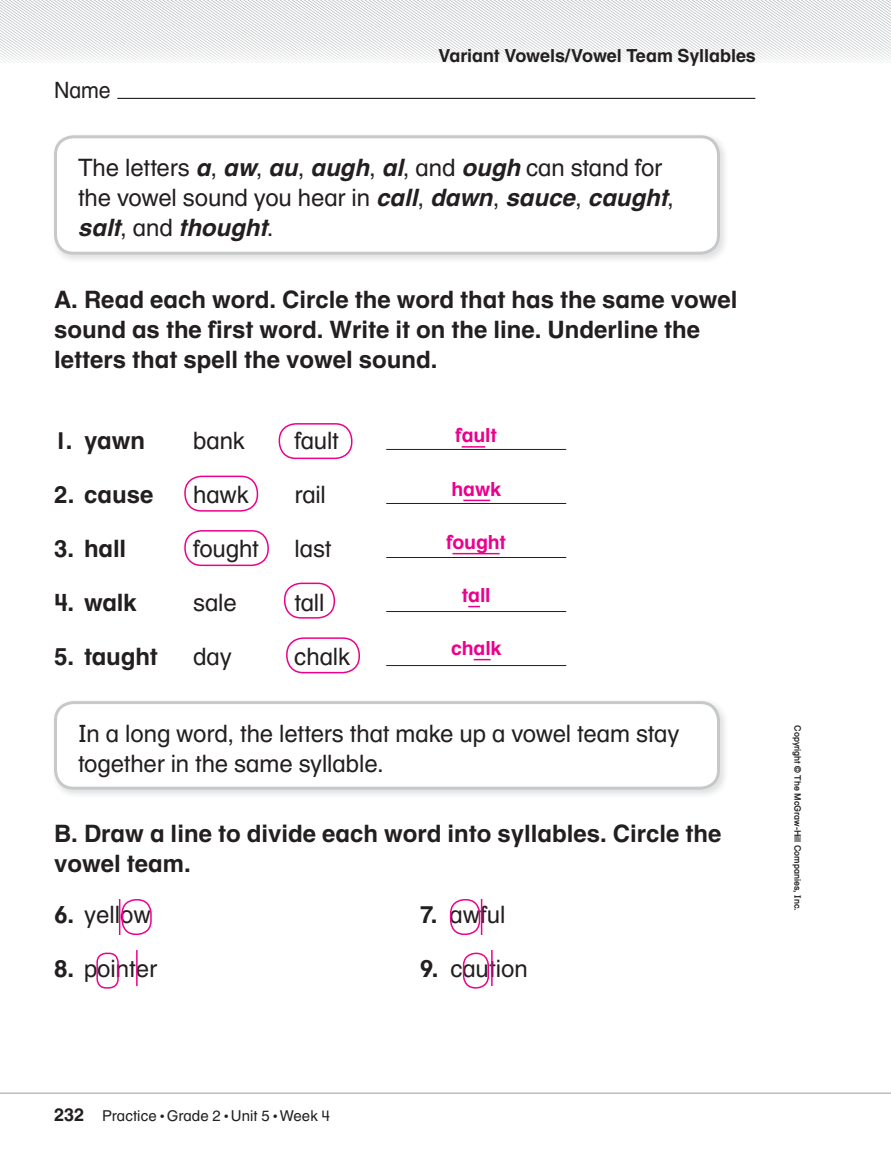
<style>
.page{position:relative;width:891px;height:1175px;background:#fff}
.page>*{position:absolute;margin:0;border:0;box-sizing:border-box;transform-origin:0 0}
.t1{font:24px/30px "MMH Helv Std";letter-spacing:-.005em;color:#231f20}
.t2{font:700 24px/30px "MMH Helv Std";color:#231f20}
.t3{font:22.5px "MMH Helv Std";color:#231f20;scale:.95 1}
.t4{font:700 19.5px "MMH Helv Std";letter-spacing:-.005em;color:#ec008c}
.t5{font:700 18px "MMH Helv Std";letter-spacing:-.005em;color:#231f20}
.t6{font:15px "MMH Helv Std";letter-spacing:.005em;color:#231f20}
.t7{font:500 9px "MMH Helv Std";color:#231f20}
.s1{font-weight:700;font-style:italic}
.s2{font-weight:700}
.s3{font-weight:700;font-size:18px}
.s4{font-weight:700;font-size:10.5px}
</style>
<div class="page">
<svg style="left:0;top:0;width:891px;height:62px"></svg>
<hr style="left:0;top:1092px;width:891px;height:2px;background:#bbbdc0">
<hr style="left:117px;top:98px;width:638px;height:1px;background:#231f20">
<div style="left:54px;top:135px;width:666px;height:120px;border:3px solid #c6c8ca;border-radius:18px"></div>
<img style="left:54px;top:701px;width:671px;height:94px">
<div style="left:56px;top:702px;width:662px;height:86px;background:#fff;border-radius:18px"></div>
<div style="left:54px;top:701px;width:666px;height:88px;border:3px solid #c6c8ca;border-radius:18px"></div>
<hr style="left:386px;top:449px;width:180px;height:1px;background:#231f20">
<hr style="left:386px;top:503px;width:180px;height:1px;background:#231f20">
<hr style="left:386px;top:557px;width:180px;height:1px;background:#231f20">
<hr style="left:386px;top:611px;width:180px;height:1px;background:#231f20">
<hr style="left:386px;top:665px;width:180px;height:1px;background:#231f20">
<svg style="left:462px;top:446px;width:23px;height:1px"></svg>
<hr style="left:463px;top:499px;width:27px;height:2px;background:#ec008c">
<hr style="left:452px;top:553px;width:48px;height:1px;background:#ec008c">
<svg style="left:468px;top:606px;width:12px;height:1px"></svg>
<svg style="left:474px;top:659px;width:17px;height:1px"></svg>
<div style="left:286px;top:637px;width:74px;height:36px;border:2px solid #ec008c;border-radius:17px"></div>
<div style="left:279px;top:423px;width:74px;height:36px;border:2px solid #ec008c;border-radius:17px"></div>
<div style="left:184px;top:475px;width:74px;height:36px;border:2px solid #ec008c;border-radius:17px"></div>
<div style="left:184px;top:530px;width:85px;height:36px;border:2px solid #ec008c;border-radius:16px"></div>
<div style="left:284px;top:582px;width:51px;height:36px;border:2px solid #ec008c;border-radius:16px"></div>
<hr style="left:119px;top:899px;width:1px;height:36px;background:#ec008c">
<hr style="left:481px;top:899px;width:1px;height:36px;background:#ec008c">
<hr style="left:491px;top:950px;width:2px;height:36px;background:#ec008c">
<hr style="left:136px;top:950px;width:2px;height:36px;background:#ec008c">
<div style="left:121px;top:899px;width:31px;height:36px;border:2px solid #ec008c;border-radius:13px"></div>
<div style="left:450px;top:899px;width:30px;height:36px;border:2px solid #ec008c;border-radius:13px"></div>
<div style="left:96px;top:952px;width:23px;height:36px;border:2px solid #ec008c;border-radius:9px"></div>
<div style="left:463px;top:952px;width:26px;height:36px;border:2px solid #ec008c;border-radius:12px"></div>
<p class="t3" style="left:54px;top:77px;width:61px">Name</p>
<p class="t5" style="left:438px;top:46px;width:319px">Variant Vowels/Vowel Team Syllables</p>
<p class="t1" style="left:78px;top:153px;width:597px">The letters <span class="s1">a</span>, <span class="s1">aw</span>, <span class="s1">au</span>, <span class="s1">augh</span>, <span class="s1">al</span>, and <span class="s1">ough</span> can stand for the vowel sound you hear in <span class="s1">call</span>, <span class="s1">dawn</span>, <span class="s1">sauce</span>, <span class="s1">caught</span>, <span class="s1">salt</span>, and <span class="s1">thought</span>.</p>
<p class="t2" style="left:54px;top:285px;width:685px">A. Read each word. Circle the word that has the same vowel sound as the first word. Write it on the line. Underline the letters that spell the vowel sound.</p>
<p class="t2" style="left:54px;top:426px;width:93px">1. yawn</p>
<p class="t1" style="left:193px;top:426px;width:53px">bank</p>
<p class="t1" style="left:294px;top:426px;width:46px">fault</p>
<p class="t2" style="left:54px;top:480px;width:101px">2. cause</p>
<p class="t1" style="left:193px;top:480px;width:57px">hawk</p>
<p class="t1" style="left:294px;top:480px;width:33px">rail</p>
<p class="t2" style="left:54px;top:534px;width:74px">3. hall</p>
<p class="t1" style="left:193px;top:534px;width:67px">fought</p>
<p class="t1" style="left:294px;top:534px;width:39px">last</p>
<p class="t2" style="left:54px;top:588px;width:84px">4. walk</p>
<p class="t1" style="left:193px;top:588px;width:45px">sale</p>
<p class="t1" style="left:294px;top:588px;width:32px">tall</p>
<p class="t2" style="left:54px;top:642px;width:105px">5. taught</p>
<p class="t1" style="left:193px;top:642px;width:40px">day</p>
<p class="t1" style="left:294px;top:642px;width:57px">chalk</p>
<p class="t4" style="left:456px;top:424px;width:43px">fault</p>
<p class="t4" style="left:451px;top:477px;width:51px">hawk</p>
<p class="t4" style="left:446px;top:531px;width:61px">fo ught</p>
<p class="t4" style="left:462px;top:584px;width:30px">tall</p>
<p class="t4" style="left:451px;top:637px;width:52px">chalk</p>
<p class="t1" style="left:78px;top:718px;width:603px">In a long word, the letters that make up a vowel team stay together in the same syllable.</p>
<p class="t2" style="left:54px;top:819px;width:669px">B. Draw a line to divide each word into syllables. Circle the vowel team.</p>
<p class="t1" style="left:54px;top:900px;width:98px"><span class="s2">6.</span> yellow</p>
<p class="t1" style="left:420px;top:900px;width:87px"><span class="s2">7.</span> awful</p>
<p class="t1" style="left:54px;top:954px;width:105px"><span class="s2">8.</span> pointer</p>
<p class="t1" style="left:420px;top:954px;width:109px"><span class="s2">9.</span> caution</p>
<p class="t7" style="left:803px;top:725px;width:187px;rotate:90deg">Copyright © The McGraw-Hill Companies, Inc.</p>
<p class="t6" style="left:54px;top:1107px;width:277px"><span class="s3">232</span> Practice <span class="s4">•</span> Grade 2 <span class="s4">•</span> Unit 5 <span class="s4">•</span> Week 4</p>
</div>
